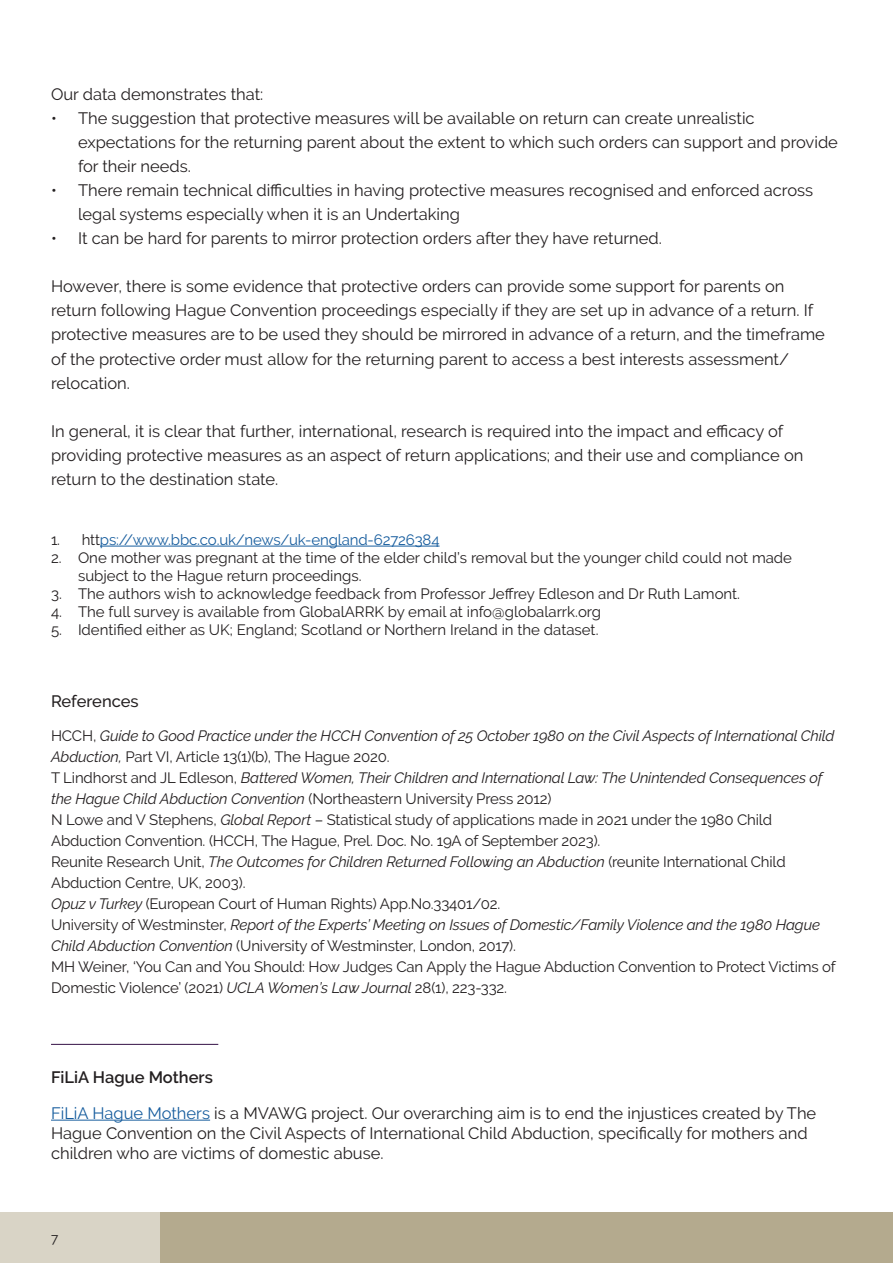
<style>
.page{position:relative;width:893px;height:1263px;background:#fff}
.page>*{position:absolute;margin:0;border:0;box-sizing:border-box;transform-origin:0 0}
.t1{font:16.5px/24px "Raleway";color:#231f20}
.t2{font:600 16.5px "Raleway";color:#231f20}
.t3{font:500 16.5px "Raleway";letter-spacing:-.005em;color:#231f20}
.t4{font:15px/21px "Raleway";letter-spacing:-.01em;color:#231f20}
.t5{font:italic 15px/21px "Raleway";letter-spacing:-.01em;color:#231f20}
.t6{font:15px "Raleway";letter-spacing:-.01em;color:#175d9e}
.t7{font:13.5px "Raleway";color:#231f20}
.s1{color:#231f20}
.s2{font-style:normal}
.s3{font-style:italic}
.s4{color:#175d9e}
</style>
<div class="page">
<div style="left:0;top:1212px;width:893px;height:51px;background:#b4aa8e"></div>
<div style="left:0;top:1212px;width:159px;height:51px;background:#d9d4c6"></div>
<hr style="left:100px;top:546px;width:340px;height:1px;background:#175d9e">
<hr style="left:51px;top:1120px;width:159px;height:1px;background:#175d9e">
<hr style="left:51px;top:1044px;width:167px;height:1px;background:#341146">
<p class="t1" style="left:51px;top:83px;width:214px">Our data demonstrates that:</p>
<p class="t1" style="left:78px;top:107px;width:761px;text-indent:-27px">• The suggestion that protective measures will be available on return can create unrealistic expectations for the returning parent about the extent to which such orders can support and provide for their needs.</p>
<p class="t1" style="left:78px;top:179px;width:737px;text-indent:-27px">• There remain technical difficulties in having protective measures recognised and enforced across legal systems especially when it is an Undertaking</p>
<p class="t1" style="left:51px;top:227px;width:612px">• It can be hard for parents to mirror protection orders after they have returned.</p>
<p class="t1" style="left:51px;top:275px;width:775px">However, there is some evidence that protective orders can provide some support for parents on return following Hague Convention proceedings especially if they are set up in advance of a return. If protective measures are to be used they should be mirrored in advance of a return, and the timeframe of the protective order must allow for the returning parent to access a best interests assessment/ relocation.</p>
<p class="t1" style="left:51px;top:419px;width:754px">In general, it is clear that further, international, research is required into the impact and efficacy of providing protective measures as an aspect of return applications; and their use and compliance on return to the destination state.</p>
<p class="t6" style="left:51px;top:531px;width:390px"><span class="s1">1. htt</span>ps://www.bbc.co.uk/news/uk-england-62726384</p>
<p class="t4" style="left:78px;top:549px;width:716px;line-height:18px;text-indent:-27px">2. One mother was pregnant at the time of the elder child’s removal but the younger child could not made subject to the Hague return proceedings.</p>
<p class="t4" style="left:51px;top:583px;width:691px">3. The authors wish to acknowledge feedback from Professor Jeffrey Edleson and Dr Ruth Lamont.</p>
<p class="t4" style="left:51px;top:601px;width:552px">4. The full survey is available from GlobalARRK by email at info@globalarrk.org</p>
<p class="t4" style="left:51px;top:619px;width:549px">5. Identified either as UK; England; Scotland or Northern Ireland in the dataset.</p>
<p class="t3" style="left:51px;top:692px;width:89px">References</p>
<p class="t5" style="left:51px;top:725px;width:785px"><span class="s2">HCCH,</span> Guide to Good Practice under the HCCH Convention of 25 October 1980 on the Civil Aspects of International Child<br>Abduction, <span class="s2">Part VI, Article 13(1)(b), The Hague 2020.</span></p>
<p class="t5" style="left:51px;top:767px;width:773px"><span class="s2">T Lindhorst and JL Edleson,</span> Battered Women, Their Children and International Law: The Unintended Consequences of the Hague Child Abduction Convention <span class="s2">(Northeastern University Press 2012)</span></p>
<p class="t4" style="left:51px;top:809px;width:723px">N Lowe and V Stephens, <span class="s3">Global Report</span> – Statistical study of applications made in 2021 under the 1980 Child<br>Abduction Convention. (HCCH, The Hague, Prel. Doc. No. 19A of September 2023).</p>
<p class="t4" style="left:51px;top:851px;width:736px">Reunite Research Unit, <span class="s3">The Outcomes for Children Returned Following an Abduction</span> (reunite International Child<br>Abduction Centre, UK, 2003).</p>
<p class="t4" style="left:51px;top:893px;width:451px"><span class="s3">Opuz v Turkey</span> (European Court of Human Rights) App.No.33401/02.</p>
<p class="t5" style="left:51px;top:914px;width:770px"><span class="s2">University of Westminster,</span> Report of the Experts’ Meeting on Issues of Domestic/Family Violence and the 1980 Hague<br>Child Abduction Convention <span class="s2">(University of Westminster, London, 2017).</span></p>
<p class="t4" style="left:51px;top:956px;width:786px">MH Weiner, ‘You Can and You Should: How Judges Can Apply the Hague Abduction Convention to Protect Victims of<br>Domestic Violence’ (2021) <span class="s3">UCLA Women’s Law Journal</span> 28(1), 223-332.</p>
<p class="t2" style="left:51px;top:1067px;width:163px">FiLiA Hague Mothers</p>
<p class="t1" style="left:51px;top:1103px;width:767px;line-height:19.8px"><span class="s4">FiLiA Hague Mothers</span> is a MVAWG project. Our overarching aim is to end the injustices created by The<br>Hague Convention on the Civil Aspects of International Child Abduction, specifically for mothers and children who are victims of domestic abuse.</p>
<p class="t7" style="left:51px;top:1230px;width:9px">7</p>
</div>
